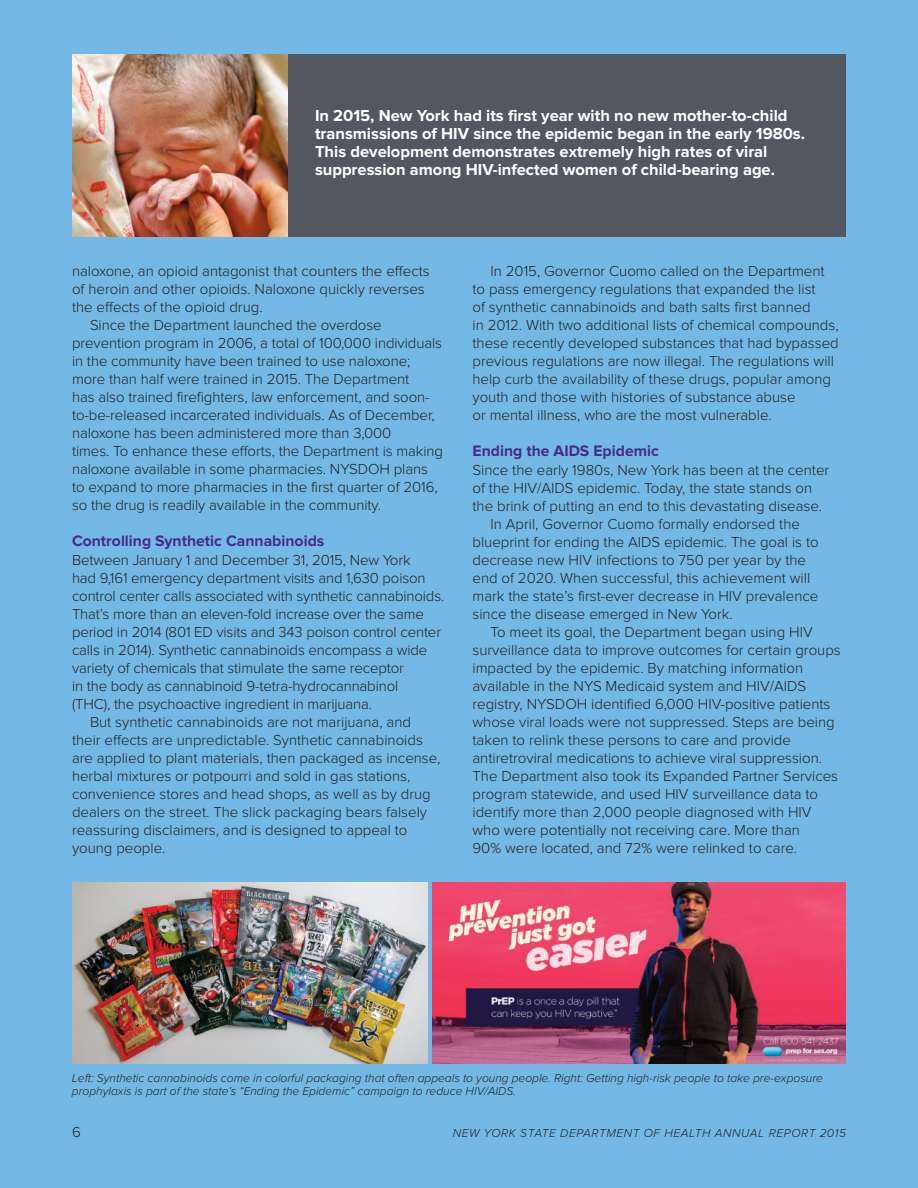
<style>
.page{position:relative;width:918px;height:1188px;background:#74b9e6}
.page>*{position:absolute;margin:0;border:0;box-sizing:border-box;transform-origin:0 0}
.t1{font:700 16.5px/18px "Proxima Nova";color:#fff}
.t2{font:700 15.75px "Proxima Nova";color:#472b89}
.t3{font:300 15px/18px "Proxima Nova";color:#231f20}
.t4{font:italic 300 12px/13.5px "Proxima Nova";color:#231f20}
.t5{font:italic 300 12px "Proxima Nova";letter-spacing:.05em;color:#231f20}
</style>
<div class="page">
<div style="left:288px;top:54px;width:558px;height:183px;background:#535860"></div>
<img style="left:72px;top:54px;width:216px;height:183px">
<img style="left:432px;top:882px;width:414px;height:182px">
<img style="left:72px;top:882px;width:356px;height:182px">
<p class="t1" style="left:315px;top:108px;width:492px">In 2015, New York had its first year with no new mother-to-child transmissions of HIV since the epidemic began in the early 1980s.<br>This development demonstrates extremely high rates of viral suppression among HIV-infected women of child-bearing age.</p>
<p class="t3" style="left:72px;top:263px;width:359px">naloxone, an opioid antagonist that counters the effects</p>
<p class="t3" style="left:72px;top:281px;width:354px">of heroin and other opioids. Naloxone quickly reverses</p>
<p class="t3" style="left:72px;top:299px;width:192px">the effects of the opioid drug.</p>
<p class="t3" style="left:90px;top:317px;width:293px">Since the Department launched the overdose</p>
<p class="t3" style="left:72px;top:335px;width:372px">prevention program in 2006, a total of 100,000 individuals</p>
<p class="t3" style="left:72px;top:353px;width:340px">in the community have been trained to use naloxone;</p>
<p class="t3" style="left:72px;top:371px;width:339px">more than half were trained in 2015. The Department</p>
<p class="t3" style="left:72px;top:389px;width:359px">has also trained firefighters, law enforcement, and soon-</p>
<p class="t3" style="left:72px;top:407px;width:364px">to-be-released incarcerated individuals. As of December,</p>
<p class="t3" style="left:72px;top:425px;width:321px">naloxone has been administered more than 3,000</p>
<p class="t3" style="left:72px;top:443px;width:373px">times. To enhance these efforts, the Department is making</p>
<p class="t3" style="left:72px;top:461px;width:358px">naloxone available in some pharmacies. NYSDOH plans</p>
<p class="t3" style="left:72px;top:479px;width:367px">to expand to more pharmacies in the first quarter of 2016,</p>
<p class="t3" style="left:72px;top:497px;width:311px">so the drug is readily available in the community.</p>
<p class="t2" style="left:72px;top:535px;width:254px">Controlling Synthetic Cannabinoids</p>
<p class="t3" style="left:72px;top:553px;width:340px">Between January 1 and December 31, 2015, New York</p>
<p class="t3" style="left:72px;top:571px;width:355px">had 9,161 emergency department visits and 1,630 poison</p>
<p class="t3" style="left:72px;top:589px;width:374px">control center calls associated with synthetic cannabinoids.</p>
<p class="t3" style="left:72px;top:607px;width:353px">That’s more than an eleven-fold increase over the same</p>
<p class="t3" style="left:72px;top:625px;width:371px">period in 2014 (801 ED visits and 343 poison control center</p>
<p class="t3" style="left:72px;top:643px;width:357px">calls in 2014). Synthetic cannabinoids encompass a wide</p>
<p class="t3" style="left:72px;top:661px;width:334px">variety of chemicals that stimulate the same receptor</p>
<p class="t3" style="left:72px;top:679px;width:328px">in the body as cannabinoid 9-tetra-hydrocannabinol</p>
<p class="t3" style="left:72px;top:697px;width:302px">(THC), the psychoactive ingredient in marijuana.</p>
<p class="t3" style="left:90px;top:715px;width:323px">But synthetic cannabinoids are not marijuana, and</p>
<p class="t3" style="left:72px;top:733px;width:352px">their effects are unpredictable. Synthetic cannabinoids</p>
<p class="t3" style="left:72px;top:751px;width:370px">are applied to plant materials, then packaged as incense,</p>
<p class="t3" style="left:72px;top:769px;width:340px">herbal mixtures or potpourri and sold in gas stations,</p>
<p class="t3" style="left:72px;top:787px;width:360px">convenience stores and head shops, as well as by drug</p>
<p class="t3" style="left:72px;top:805px;width:357px">dealers on the street. The slick packaging bears falsely</p>
<p class="t3" style="left:72px;top:823px;width:337px">reassuring disclaimers, and is designed to appeal to</p>
<p class="t3" style="left:72px;top:841px;width:95px">young people.</p>
<p class="t3" style="left:472px;top:263px;width:368px;text-indent:18px">In 2015, Governor Cuomo called on the Department to pass emergency regulations that expanded the list<br>of synthetic cannabinoids and bath salts first banned<br>in 2012. With two additional lists of chemical compounds, these recently developed substances that had bypassed previous regulations are now illegal. The regulations will help curb the availability of these drugs, popular among youth and those with histories of substance abuse<br>or mental illness, who are the most vulnerable.</p>
<p class="t2" style="left:472px;top:445px;width:188px">Ending the AIDS Epidemic</p>
<p class="t3" style="left:472px;top:463px;width:358px">Since the early 1980s, New York has been at the center</p>
<p class="t3" style="left:472px;top:481px;width:341px">of the HIV/AIDS epidemic. Today, the state stands on</p>
<p class="t3" style="left:472px;top:499px;width:351px">the brink of putting an end to this devastating disease.</p>
<p class="t3" style="left:490px;top:517px;width:311px">In April, Governor Cuomo formally endorsed the</p>
<p class="t3" style="left:472px;top:535px;width:348px">blueprint for ending the AIDS epidemic. The goal is to</p>
<p class="t3" style="left:472px;top:553px;width:335px">decrease new HIV infections to 750 per year by the</p>
<p class="t3" style="left:472px;top:571px;width:339px">end of 2020. When successful, this achievement will</p>
<p class="t3" style="left:473px;top:589px;width:347px">mark the state’s first-ever decrease in HIV prevalence</p>
<p class="t3" style="left:473px;top:607px;width:262px">since the disease emerged in New York.</p>
<p class="t3" style="left:491px;top:625px;width:324px">To meet its goal, the Department began using HIV</p>
<p class="t3" style="left:473px;top:643px;width:370px">surveillance data to improve outcomes for certain groups</p>
<p class="t3" style="left:473px;top:661px;width:332px">impacted by the epidemic. By matching information</p>
<p class="t3" style="left:473px;top:679px;width:335px">available in the NYS Medicaid system and HIV/AIDS</p>
<p class="t3" style="left:473px;top:697px;width:360px">registry, NYSDOH identified 6,000 HIV-positive patients</p>
<p class="t3" style="left:473px;top:715px;width:364px">whose viral loads were not suppressed. Steps are being</p>
<p class="t3" style="left:473px;top:733px;width:320px">taken to relink these persons to care and provide</p>
<p class="t3" style="left:473px;top:751px;width:351px">antiretroviral medications to achieve viral suppression.</p>
<p class="t3" style="left:473px;top:769px;width:367px">The Department also took its Expanded Partner Services</p>
<p class="t3" style="left:473px;top:787px;width:347px">program statewide, and used HIV surveillance data to</p>
<p class="t3" style="left:473px;top:805px;width:341px">identify more than 2,000 people diagnosed with HIV</p>
<p class="t3" style="left:473px;top:823px;width:329px">who were potentially not receiving care. More than</p>
<p class="t3" style="left:472px;top:841px;width:326px">90% were located, and 72% were relinked to care.</p>
<p class="t4" style="left:72px;top:1072px;width:752px">Left: Synthetic cannabinoids come in colorful packaging that often appeals to young people. Right: Getting high-risk people to take pre-exposure prophylaxis is part of the state’s “Ending the Epidemic” campaign to reduce HIV/AIDS.</p>
<p class="t3" style="left:72px;top:1124px;width:10px">6</p>
<p class="t5" style="left:453px;top:1129px;width:395px">NEW YORK STATE DEPARTMENT OF HEALTH ANNUAL REPORT 2015</p>
</div>
